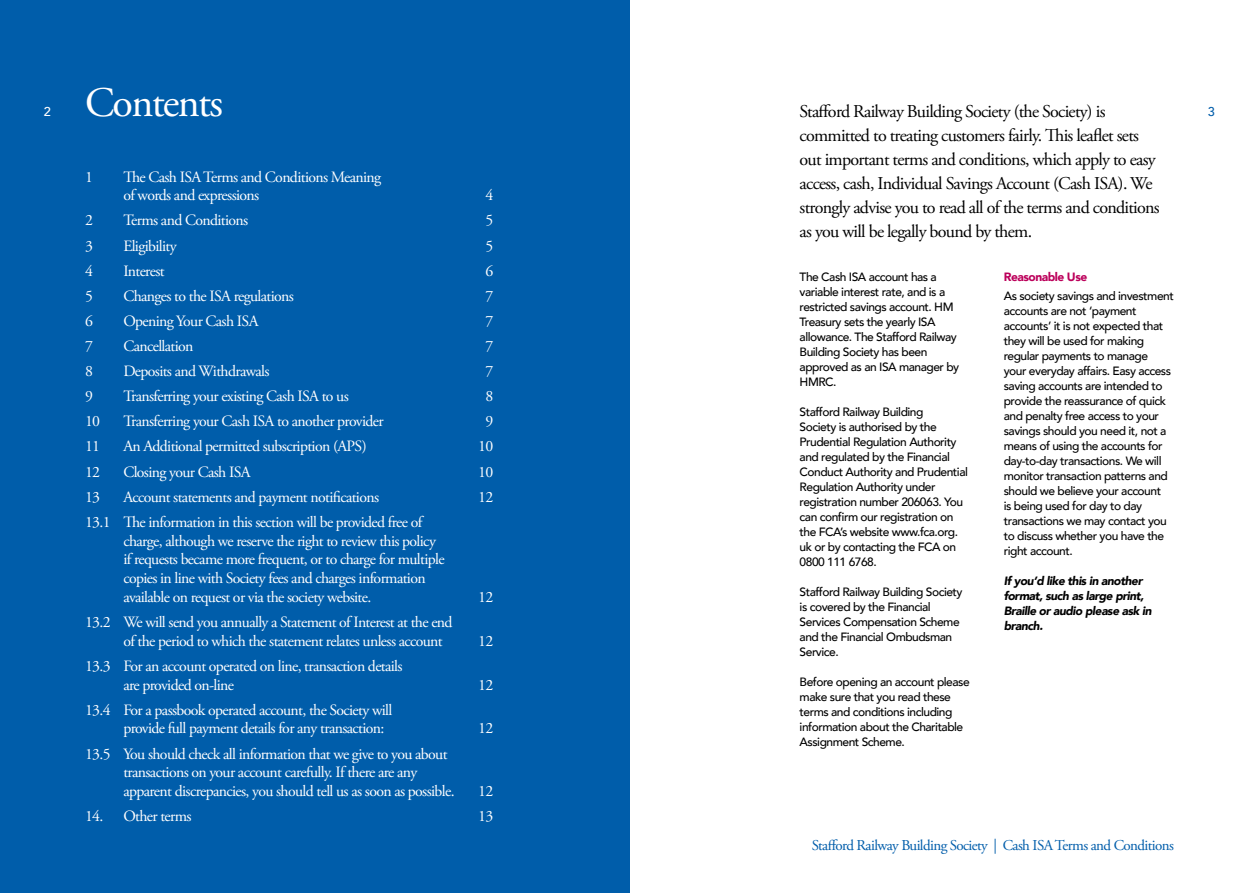
<style>
.page{position:relative;width:1259px;height:893px;background:#fff}
.page>*{position:absolute;margin:0;border:0;box-sizing:border-box;transform-origin:0 0}
.t1{font:42px "Adobe Garamond Pro";letter-spacing:-.04em;color:#fff}
.t2{font:18px/24px "Adobe Garamond Pro";letter-spacing:-.04em;color:#000}
.t3{font:15.75px/18.8px "Adobe Garamond Pro";letter-spacing:-.04em;color:#fff}
.t4{font:15px "Adobe Garamond Pro";letter-spacing:-.04em;color:#005daa}
.t5{font:500 12.75px "Avenir";color:#fff}
.t6{font:500 12.75px "Avenir";color:#005daa}
.t7{font:500 12px/15px "Avenir";letter-spacing:-.04em;color:#000}
.t8{font:italic 900 12px/15px "Avenir";letter-spacing:-.04em;color:#000}
.t9{font:900 12px "Avenir";letter-spacing:-.04em;color:#bc005b}
</style>
<div class="page">
<div style="left:0;top:0;width:629px;height:893px;background:#005daa"></div>
<p class="t5" style="left:44px;top:100px;width:9px">2</p>
<h1 class="t1" style="left:85px;top:77px;width:139px">Contents</h1>
<h3 class="t3" style="left:85px;top:168px;width:9px">1</h3>
<h3 class="t3" style="left:123px;top:168px;width:259px">The Cash ISA Terms and Conditions Meaning of words and expressions</h3>
<h3 class="t3" style="left:485px;top:186px;width:9px">4</h3>
<h3 class="t3" style="left:85px;top:212px;width:9px">2</h3>
<h3 class="t3" style="left:123px;top:212px;width:126px">Terms and Conditions</h3>
<h3 class="t3" style="left:485px;top:212px;width:9px">5</h3>
<h3 class="t3" style="left:85px;top:237px;width:9px">3</h3>
<h3 class="t3" style="left:123px;top:237px;width:55px">Eligibility</h3>
<h3 class="t3" style="left:485px;top:237px;width:9px">5</h3>
<h3 class="t3" style="left:85px;top:262px;width:9px">4</h3>
<h3 class="t3" style="left:123px;top:262px;width:43px">Interest</h3>
<h3 class="t3" style="left:485px;top:262px;width:9px">6</h3>
<h3 class="t3" style="left:85px;top:287px;width:9px">5</h3>
<h3 class="t3" style="left:123px;top:287px;width:172px">Changes to the ISA regulations</h3>
<h3 class="t3" style="left:485px;top:287px;width:9px">7</h3>
<h3 class="t3" style="left:85px;top:312px;width:9px">6</h3>
<h3 class="t3" style="left:123px;top:312px;width:137px">Opening Your Cash ISA</h3>
<h3 class="t3" style="left:485px;top:312px;width:9px">7</h3>
<h3 class="t3" style="left:85px;top:337px;width:9px">7</h3>
<h3 class="t3" style="left:123px;top:337px;width:72px">Cancellation</h3>
<h3 class="t3" style="left:485px;top:337px;width:9px">7</h3>
<h3 class="t3" style="left:85px;top:362px;width:9px">8</h3>
<h3 class="t3" style="left:123px;top:362px;width:148px">Deposits and Withdrawals</h3>
<h3 class="t3" style="left:485px;top:362px;width:9px">7</h3>
<h3 class="t3" style="left:85px;top:387px;width:9px">9</h3>
<h3 class="t3" style="left:123px;top:387px;width:227px">Transferring your existing Cash ISA to us</h3>
<h3 class="t3" style="left:485px;top:387px;width:9px">8</h3>
<h3 class="t3" style="left:85px;top:413px;width:17px">10</h3>
<h3 class="t3" style="left:123px;top:413px;width:262px">Transferring your Cash ISA to another provider</h3>
<h3 class="t3" style="left:485px;top:413px;width:9px">9</h3>
<h3 class="t3" style="left:85px;top:438px;width:17px">11</h3>
<h3 class="t3" style="left:123px;top:438px;width:245px">An Additional permitted subscription (APS)</h3>
<h3 class="t3" style="left:478px;top:438px;width:17px">10</h3>
<h3 class="t3" style="left:85px;top:463px;width:17px">12</h3>
<h3 class="t3" style="left:123px;top:463px;width:129px">Closing your Cash ISA</h3>
<h3 class="t3" style="left:478px;top:463px;width:17px">10</h3>
<h3 class="t3" style="left:85px;top:488px;width:17px">13</h3>
<h3 class="t3" style="left:123px;top:488px;width:257px">Account statements and payment notifications</h3>
<h3 class="t3" style="left:478px;top:488px;width:17px">12</h3>
<p class="t3" style="left:123px;top:513px;width:323px;text-indent:-38px">13.1 The information in this section will be provided free of charge, although we reserve the right to review this policy if requests became more frequent, or to charge for multiple copies in line with Society fees and charges information available on request or via the society website.</p>
<h3 class="t3" style="left:478px;top:588px;width:17px">12</h3>
<h3 class="t3" style="left:123px;top:613px;width:331px;text-indent:-38px">13.2 We will send you annually a Statement of Interest at the end of the period to which the statement relates unless account</h3>
<h3 class="t3" style="left:123px;top:657px;width:281px;text-indent:-38px">13.3 For an account operated on line, transaction details are provided on-line</h3>
<h3 class="t3" style="left:123px;top:701px;width:270px;text-indent:-38px">13.4 For a passbook operated account, the Society will provide full payment details for any transaction:</h3>
<h3 class="t3" style="left:123px;top:745px;width:333px;text-indent:-38px">13.5 You should check all information that we give to you about transactions on your account carefully. If there are any apparent discrepancies, you should tell us as soon as possible.</h3>
<h3 class="t3" style="left:478px;top:632px;width:17px">12</h3>
<h3 class="t3" style="left:478px;top:676px;width:17px">12</h3>
<h3 class="t3" style="left:478px;top:720px;width:17px">12</h3>
<h3 class="t3" style="left:478px;top:782px;width:17px">12</h3>
<h3 class="t3" style="left:85px;top:807px;width:108px">14. Other terms</h3>
<h3 class="t3" style="left:478px;top:807px;width:17px">13</h3>
<p class="t2" style="left:799px;top:100px;width:362px">Stafford Railway Building Society (the Society) is committed to treating customers fairly. This leaflet sets out important terms and conditions, which apply to easy access, cash, Individual Savings Account (Cash ISA). We strongly advise you to read all of the terms and conditions as you will be legally bound by them.</p>
<p class="t7" style="left:799px;top:269px;width:161px">The Cash ISA account has a variable interest rate, and is a restricted savings account. HM<br>Treasury sets the yearly ISA allowance. The Stafford Railway<br>Building Society has been approved as an ISA manager by<br>HMRC.</p>
<p class="t7" style="left:799px;top:404px;width:170px">Stafford Railway Building<br>Society is authorised by the<br>Prudential Regulation Authority and regulated by the Financial<br>Conduct Authority and Prudential<br>Regulation Authority under registration number 206063. You can confirm our registration on the FCA’s website www.fca.org. uk or by contacting the FCA on<br>0800 111 6768.</p>
<p class="t7" style="left:799px;top:584px;width:164px">Stafford Railway Building Society is covered by the Financial<br>Services Compensation Scheme and the Financial Ombudsman<br>Service.</p>
<p class="t7" style="left:799px;top:674px;width:172px">Before opening an account please make sure that you read these terms and conditions including information about the Charitable<br>Assignment Scheme.</p>
<p class="t9" style="left:1003px;top:266px;width:85px">Reasonable Use</p>
<p class="t7" style="left:1003px;top:288px;width:171px">As society savings and investment accounts are not ‘payment accounts’ it is not expected that they will be used for making regular payments to manage your everyday affairs. Easy access saving accounts are intended to provide the reassurance of quick and penalty free access to your savings should you need it, not a means of using the accounts for day-to-day transactions. We will monitor transaction patterns and should we believe your account<br>is being used for day to day transactions we may contact you to discuss whether you have the right account.</p>
<p class="t8" style="left:1003px;top:573px;width:149px">If you’d like this in another format, such as large print,<br>Braille or audio please ask in branch.</p>
<p class="t6" style="left:1208px;top:100px;width:9px">3</p>
<p class="t4" style="left:812px;top:837px;width:363px">Stafford Railway Building Society | Cash ISA Terms and Conditions</p>
</div>
